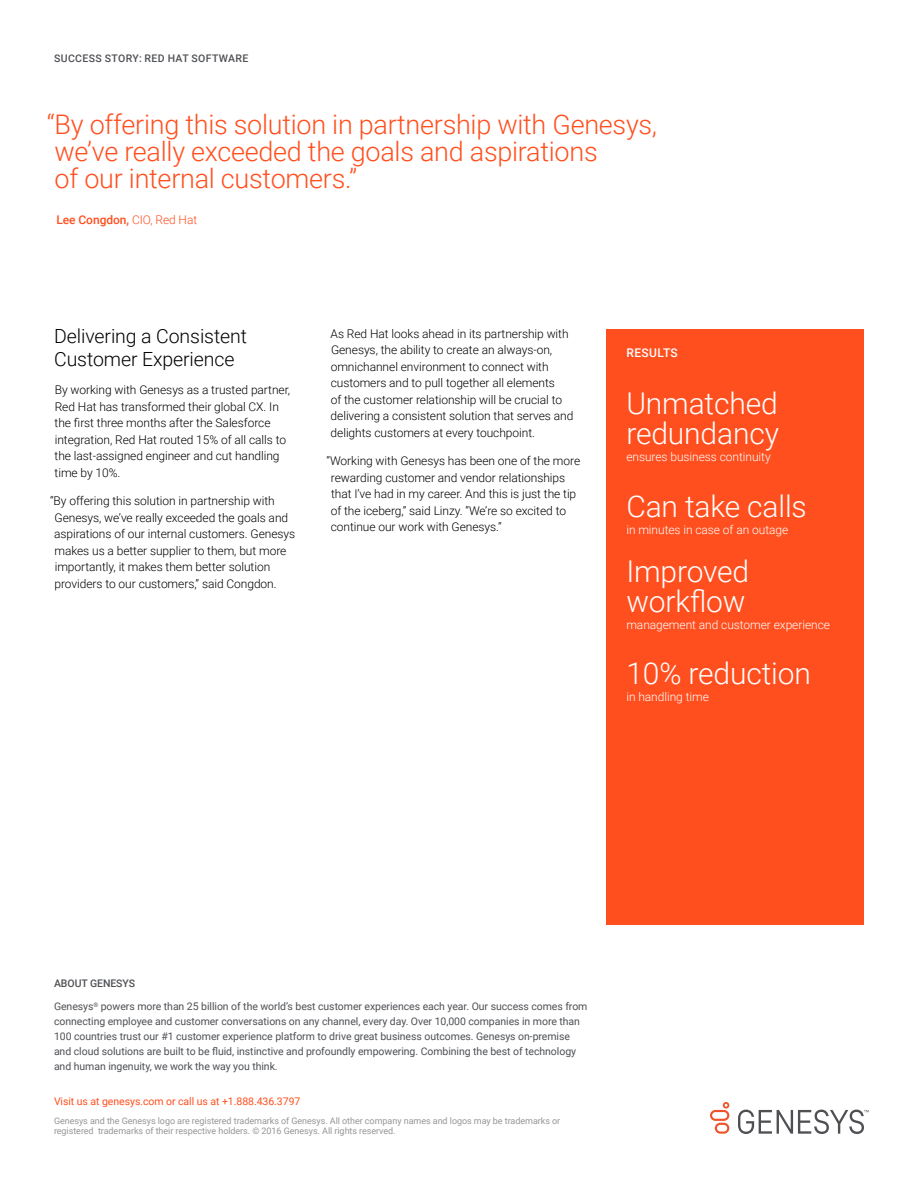
<style>
.page{position:relative;width:918px;height:1188px;background:#fff}
.page>*{position:absolute;margin:0;border:0;box-sizing:border-box;transform-origin:0 0}
.t1{font:300 30px/30px "Roboto";letter-spacing:-.005em;color:#fff}
.t2{font:300 27px/27px "Roboto";letter-spacing:-.01em;color:#ff4f1f}
.t3{font:300 19.5px/22.5px "Roboto";letter-spacing:-.005em;color:#000}
.t4{font:300 12px/16.5px "Roboto";letter-spacing:-.005em;color:#000}
.t5{font:300 12px "Roboto";letter-spacing:-.005em;color:#fff}
.t6{font:500 12px "Roboto";letter-spacing:-.005em;color:#ff4f1f}
.t7{font:500 12px "Roboto";letter-spacing:.03em;color:#fff}
.t8{font:10.5px/15px "Roboto";letter-spacing:-.005em;color:#4e5054}
.t9{font:10.5px "Roboto";letter-spacing:-.005em;color:#ff4f1f}
.t10{font:500 10.5px "Roboto";letter-spacing:.035em;color:#4e5054}
.t11{font:500 10.5px "Roboto";letter-spacing:-.005em;color:#4e5054}
.t12{font:9px/10.5px "Roboto";letter-spacing:-.005em;color:#959699}
.s1{font-weight:300}
</style>
<div class="page">
<div style="left:607px;top:329px;width:257px;height:595px;background:#ff4f1f"></div>
<svg style="left:710px;top:1102px;width:19px;height:32px"></svg>
<svg style="left:738px;top:1110px;width:131px;height:24px"></svg>
<p class="t10" style="left:54px;top:51px;width:196px">SUCCESS STORY: RED HAT SOFTWARE</p>
<h2 class="t2" style="left:47px;top:110px;width:612px">“By offering this solution in partnership with Genesys, we’ve really exceeded the goals and aspirations<br>of our internal customers.”</h2>
<p class="t6" style="left:56px;top:212px;width:142px">Lee Congdon, <span class="s1">CIO, Red Hat</span></p>
<h3 class="t3" style="left:54px;top:325px;width:194px">Delivering a Consistent<br>Customer Experience</h3>
<p class="t4" style="left:55px;top:382px;width:237px">By working with Genesys as a trusted partner, Red Hat has transformed their global CX. In the first three months after the Salesforce integration, Red Hat routed 15% of all calls to the last-assigned engineer and cut handling time by 10%.</p>
<p class="t4" style="left:54px;top:493px;width:243px;text-indent:-4px">“By offering this solution in partnership with Genesys, we’ve really exceeded the goals and aspirations of our internal customers. Genesys makes us a better supplier to them, but more importantly, it makes them better solution providers to our customers,” said Congdon.</p>
<p class="t4" style="left:331px;top:325px;width:244px">As Red Hat looks ahead in its partnership with Genesys, the ability to create an always-on, omnichannel environment to connect with customers and to pull together all elements<br>of the customer relationship will be crucial to delivering a consistent solution that serves and delights customers at every touchpoint.</p>
<p class="t4" style="left:331px;top:452px;width:251px;text-indent:-4px">“Working with Genesys has been one of the more rewarding customer and vendor relationships that I’ve had in my career. And this is just the tip of the iceberg,” said Linzy. “We’re so excited to continue our work with Genesys.”</p>
<p class="t7" style="left:627px;top:345px;width:53px">RESULTS</p>
<h1 class="t1" style="left:626px;top:388px;width:154px">Unmatched redundancy</h1>
<p class="t5" style="left:626px;top:448px;width:146px">ensures business continuity</p>
<h1 class="t1" style="left:626px;top:490px;width:182px">Can take calls</h1>
<p class="t5" style="left:626px;top:521px;width:163px">in minutes in case of an outage</p>
<h1 class="t1" style="left:626px;top:556px;width:124px">Improved workflow</h1>
<p class="t5" style="left:626px;top:616px;width:205px">management and customer experience</p>
<h1 class="t1" style="left:626px;top:658px;width:186px">10% reduction</h1>
<p class="t5" style="left:626px;top:688px;width:84px">in handling time</p>
<p class="t11" style="left:54px;top:976px;width:83px">ABOUT GENESYS</p>
<p class="t8" style="left:54px;top:999px;width:535px">Genesys<sup>®</sup> powers more than 25 billion of the world’s best customer experiences each year. Our success comes from connecting employee and customer conversations on any channel, every day. Over 10,000 companies in more than 100 countries trust our #1 customer experience platform to drive great business outcomes. Genesys on-premise and cloud solutions are built to be fluid, instinctive and profoundly empowering. Combining the best of technology and human ingenuity, we work the way you think.</p>
<p class="t9" style="left:54px;top:1094px;width:248px">Visit us at genesys.com or call us at +1.888.436.3797</p>
<p class="t12" style="left:54px;top:1115px;width:508px">Genesys and the Genesys logo are registered trademarks of Genesys. All other company names and logos may be trademarks or registered trademarks of their respective holders. © 2016 Genesys. All rights reserved.</p>
</div>
